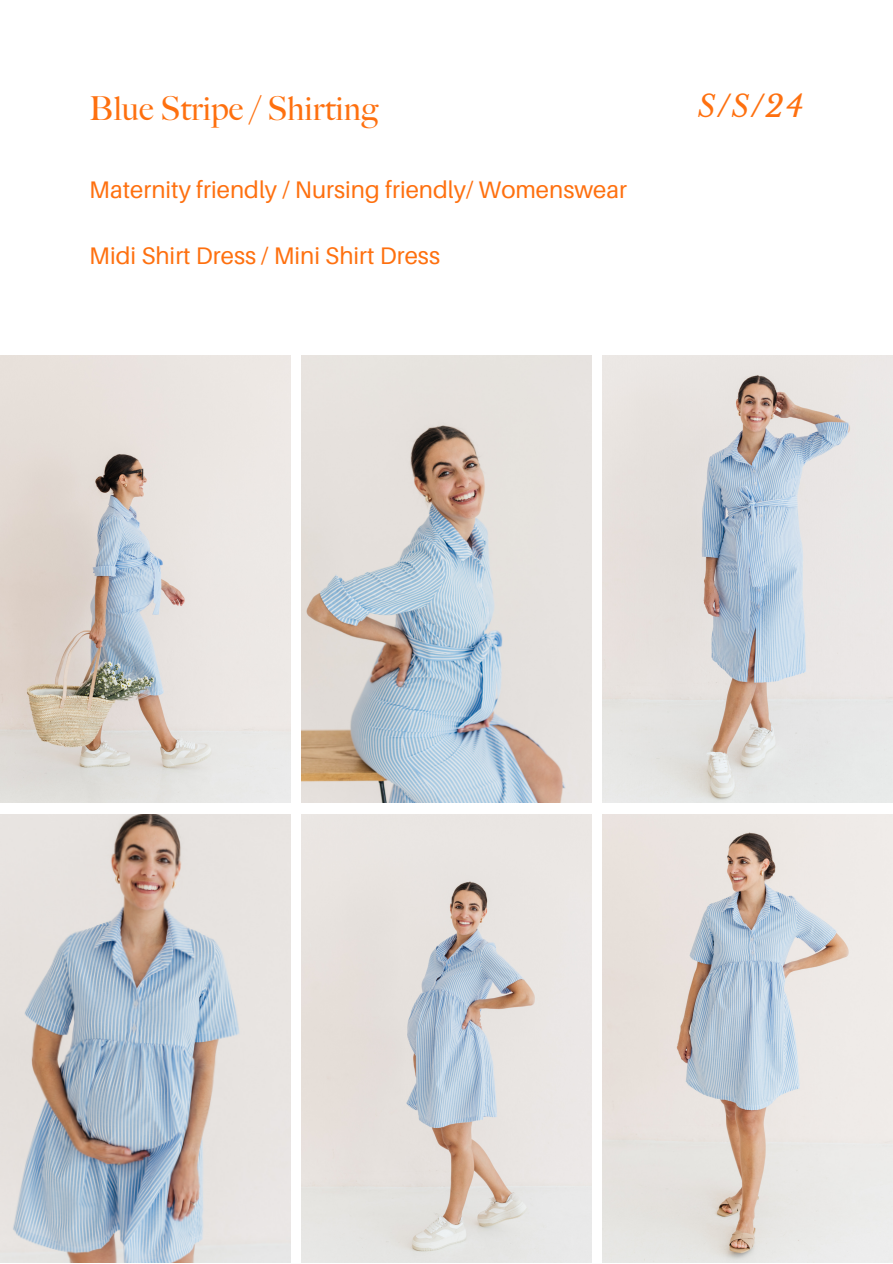
<style>
.page{position:relative;width:893px;height:1264px;background:#fff}
.page>*{position:absolute;margin:0;border:0;box-sizing:border-box;transform-origin:0 0}
.t1{font:33px "Big Caslon Rom";color:#fe700f}
.t2{font:italic 30px "Libre Baskerville";color:#fe700f}
.t3{font:24px "Aileron";color:#fe700f}
</style>
<div class="page">
<img style="left:0;top:814px;width:290px;height:448px">
<img style="left:301px;top:814px;width:290px;height:448px">
<img style="left:602px;top:814px;width:290px;height:448px">
<img style="left:0;top:355px;width:290px;height:447px">
<img style="left:301px;top:355px;width:290px;height:447px">
<img style="left:602px;top:355px;width:290px;height:447px">
<p class="t1" style="left:89px;top:89px;width:290px">Blue Stripe / Shirting</p>
<p class="t2" style="left:697px;top:87px;width:107px">S/S/24</p>
<p class="t3" style="left:89px;top:175px;width:539px">Maternity friendly / Nursing friendly/ Womenswear</p>
<p class="t3" style="left:89px;top:240px;width:352px">Midi Shirt Dress / Mini Shirt Dress</p>
</div>
